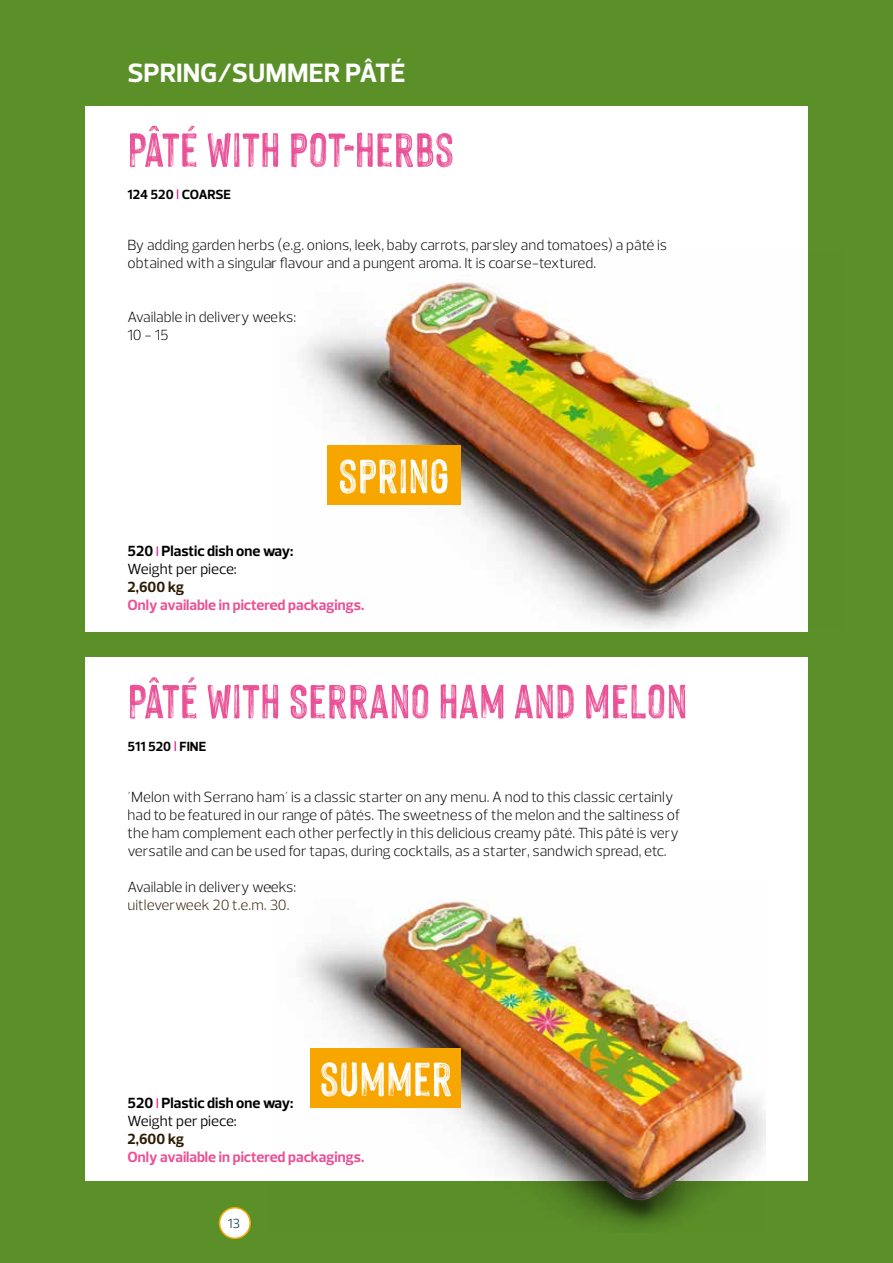
<style>
.page{position:relative;width:893px;height:1263px;background:#5b9029}
.page>*{position:absolute;margin:0;border:0;box-sizing:border-box;transform-origin:0 0}
.t1{font:52.5px "Hackney Personal Use Only";color:#ea5297}
.t2{font:52.5px "Hackney Personal Use Only";color:#fff}
.t3{font:700 27px "Prelo";color:#fff}
.t4{font:300 15px/18px "Prelo";color:#000}
.t5{font:700 15px/18px "Prelo";color:#000}
.t6{font:700 15px "Prelo";color:#ea5297}
.t7{font:300 15px "Prelo";color:#2d1a02}
.t8{font:700 15px "Prelo";color:#2d1a02}
.t9{font:700 13.5px "Prelo";color:#000}
.t10{font:13.5px "Prelo";color:#265053}
.s1{font-family:"Helvetica Neue";font-weight:400;font-stretch:condensed;color:#e6007d}
.s2{font-family:"Helvetica Neue";font-weight:400;font-stretch:condensed;font-size:13.5px;color:#e6007d}
.s3{font-weight:400}
</style>
<div class="page">
<div style="left:85px;top:657px;width:723px;height:524px;background:#fff"></div>
<div style="left:85px;top:106px;width:723px;height:525px;background:#fff"></div>
<img style="left:301px;top:899px;width:464px;height:329px">
<img style="left:373px;top:902px;width:373px;height:298px">
<div style="left:310px;top:1048px;width:151px;height:60px;background:#f7a600"></div>
<div style="left:220px;top:1208px;width:30px;height:30px;background:#fff;border-radius:50%"></div>
<div style="left:219px;top:1207px;width:32px;height:32px;border:2px solid #f7a600;border-radius:50%"></div>
<img style="left:301px;top:282px;width:484px;height:347px">
<img style="left:376px;top:284px;width:383px;height:312px">
<div style="left:327px;top:445px;width:134px;height:60px;background:#f7a600"></div>
<h2 class="t3" style="left:128px;top:56px;width:279px">SPRING/SUMMER PÂTÉ</h2>
<h1 class="t1" style="left:128px;top:121px;width:328px">PÂTÉ WITH POT-HERBS</h1>
<p class="t9" style="left:128px;top:186px;width:105px">124 520 <span class="s1">I</span> COARSE</p>
<p class="t4" style="left:128px;top:236px;width:541px">By adding garden herbs (e.g. onions, leek, baby carrots, parsley and tomatoes) a pâté is obtained with a singular flavour and a pungent aroma. It is coarse-textured.</p>
<p class="t4" style="left:128px;top:308px;width:170px">Available in delivery weeks:<br>10 - 15</p>
<h1 class="t2" style="left:338px;top:448px;width:112px">SPRING</h1>
<p class="t5" style="left:128px;top:542px;width:167px">520 <span class="s2">I</span> Plastic dish one way:<br><span class="s3">Weight per piece:</span></p>
<p class="t8" style="left:128px;top:578px;width:58px">2,600 kg</p>
<p class="t6" style="left:128px;top:596px;width:238px">Only available in pictered packagings.</p>
<h1 class="t1" style="left:128px;top:673px;width:561px">PÂTÉ WITH SERRANO HAM AND MELON</h1>
<p class="t9" style="left:128px;top:738px;width:80px">511 520 <span class="s1">I</span> FINE</p>
<p class="t4" style="left:128px;top:788px;width:554px">´Melon with Serrano ham´ is a classic starter on any menu. A nod to this classic certainly had to be featured in our range of pâtés. The sweetness of the melon and the saltiness of the ham complement each other perfectly in this delicious creamy pâté. This pâté is very versatile and can be used for tapas, during cocktails, as a starter, sandwich spread, etc.</p>
<p class="t4" style="left:128px;top:878px;width:170px">Available in delivery weeks:</p>
<p class="t7" style="left:128px;top:895px;width:163px">uitleverweek 20 t.e.m. 30.</p>
<h1 class="t2" style="left:320px;top:1050px;width:134px">SUMMER</h1>
<p class="t5" style="left:128px;top:1094px;width:167px">520 <span class="s2">I</span> Plastic dish one way:<br><span class="s3">Weight per piece:</span></p>
<p class="t8" style="left:128px;top:1129px;width:58px">2,600 kg</p>
<p class="t6" style="left:128px;top:1147px;width:238px">Only available in pictered packagings.</p>
<p class="t10" style="left:227px;top:1215px;width:14px">13</p>
</div>
